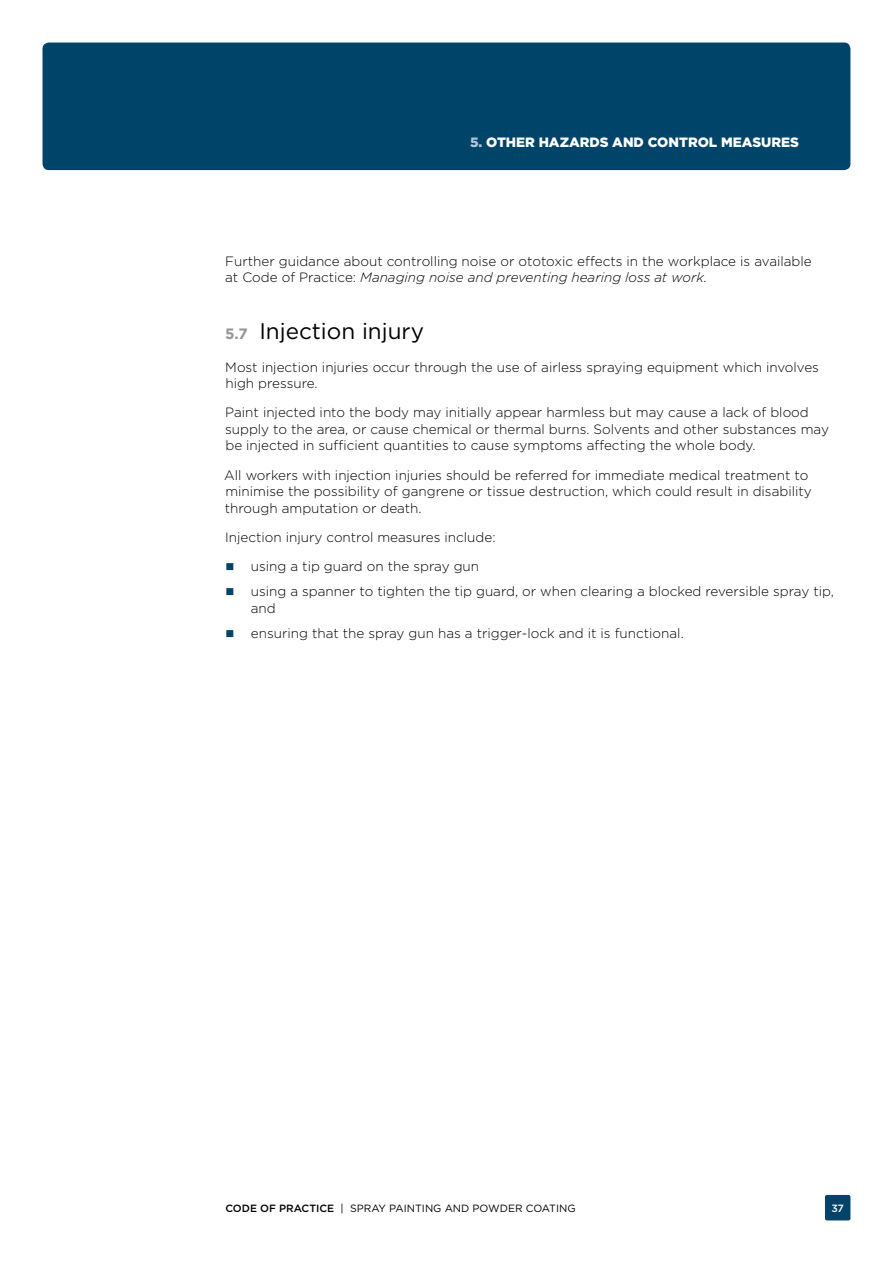
<style>
.page{position:relative;width:893px;height:1263px;background:#fff}
.page>*{position:absolute;margin:0;border:0;box-sizing:border-box;transform-origin:0 0}
.t1{font:22.5px "Gotham";color:#000}
.t2{font:300 13.5px/16.5px "Gotham";color:#000}
.t3{font:900 13.5px "Gotham";color:#fff}
.t4{font:10.5px "Gotham";color:#000}
.t5{font:500 10.5px "Gotham";color:#fff}
.s1{color:#b1c6da}
.s2{font-style:italic}
.s3{font-weight:700;font-size:15px;color:#939598}
.s4{font-weight:500}
</style>
<div class="page">
<div style="left:43px;top:43px;width:807px;height:127px;background:#00446a;border-radius:6px"></div>
<div style="left:825px;top:1195px;width:25px;height:25px;background:#00446a;border-radius:2px"></div>
<p class="t3" style="left:470px;top:136px;width:330px"><span class="s1">5.</span> OTHER HAZARDS AND CONTROL MEASURES</p>
<p class="t2" style="left:225px;top:254px;width:588px">Further guidance about controlling noise or ototoxic effects in the workplace is available at Code of Practice: <span class="s2">Managing noise and preventing hearing loss at work.</span></p>
<h1 class="t1" style="left:225px;top:321px;width:200px"><span class="s3">5.7</span> Injection injury</h1>
<p class="t2" style="left:225px;top:359px;width:595px">Most injection injuries occur through the use of airless spraying equipment which involves high pressure.</p>
<p class="t2" style="left:225px;top:405px;width:605px">Paint injected into the body may initially appear harmless but may cause a lack of blood supply to the area, or cause chemical or thermal burns. Solvents and other substances may be injected in sufficient quantities to cause symptoms affecting the whole body.</p>
<p class="t2" style="left:224px;top:467px;width:589px">All workers with injection injuries should be referred for immediate medical treatment to minimise the possibility of gangrene or tissue destruction, which could result in disability through amputation or death.</p>
<p class="t2" style="left:251px;top:523px;width:246px;line-height:29.2px;text-indent:-26px">Injection injury control measures include: using a tip guard on the spray gun</p>
<p class="t2" style="left:251px;top:584px;width:585px">using a spanner to tighten the tip guard, or when clearing a blocked reversible spray tip, and</p>
<p class="t2" style="left:251px;top:625px;width:434px">ensuring that the spray gun has a trigger-lock and it is functional.</p>
<p class="t4" style="left:225px;top:1203px;width:352px"><span class="s4">CODE OF PRACTICE</span> | SPRAY PAINTING AND POWDER COATING</p>
<p class="t5" style="left:831px;top:1203px;width:14px">37</p>
</div>
